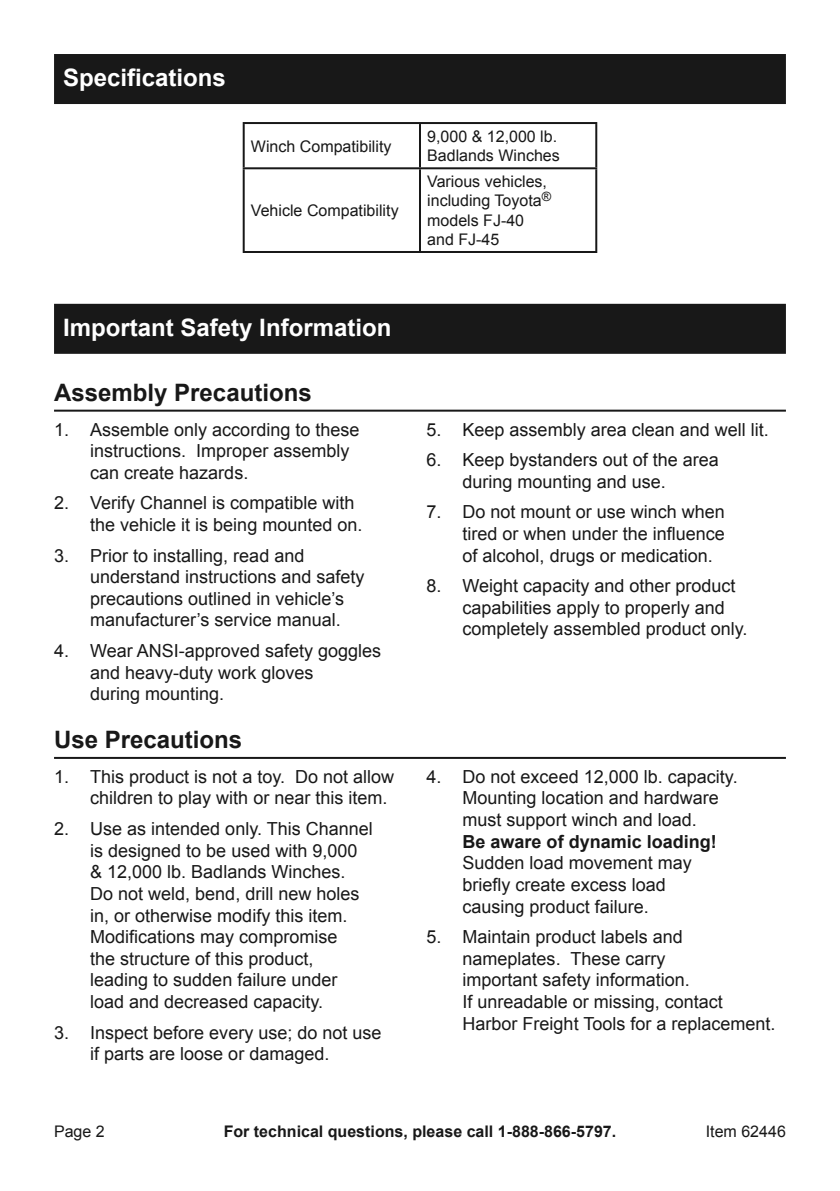
<style>
.page{position:relative;width:840px;height:1191px;background:#fff}
.page>*{position:absolute;margin:0;border:0;box-sizing:border-box;transform-origin:0 0}
.Section_Headers_0931{font:700 24px "Arial";color:#fff}
.Header_0931{font:700 24px "Arial";color:#181818}
.t1{font:18px/21.6px "Arial";color:#181818}
.Table_Text{font:16px/19.2px "Arial";color:#181818}
.t2{font:700 16px "Arial";color:#181818}
.s1{font-weight:700}
</style>
<div class="page">
<div style="left:54px;top:54px;width:731px;height:50px;background:#181818"></div>
<div style="left:54px;top:304px;width:731px;height:50px;background:#181818"></div>
<hr style="left:54px;top:409px;width:731px;height:2px;background:#181818">
<hr style="left:242px;top:122px;width:178px;height:2px;background:#181818">
<hr style="left:242px;top:124px;width:2px;height:43px;background:#181818">
<hr style="left:420px;top:122px;width:177px;height:2px;background:#181818">
<hr style="left:419px;top:124px;width:2px;height:43px;background:#181818">
<hr style="left:595px;top:124px;width:2px;height:43px;background:#181818">
<hr style="left:242px;top:167px;width:178px;height:2px;background:#181818">
<hr style="left:242px;top:169px;width:2px;height:82px;background:#181818">
<hr style="left:420px;top:167px;width:177px;height:2px;background:#181818">
<hr style="left:419px;top:169px;width:2px;height:82px;background:#181818">
<hr style="left:595px;top:169px;width:2px;height:82px;background:#181818">
<hr style="left:242px;top:251px;width:178px;height:2px;background:#181818">
<hr style="left:420px;top:251px;width:177px;height:2px;background:#181818">
<hr style="left:54px;top:757px;width:731px;height:2px;background:#181818">
<p class="Section_Headers_0931" style="left:63px;top:62px;width:164px">Specifications</p>
<p class="Table_Text" style="left:251px;top:136px;width:142px">Winch Compatibility</p>
<p class="Table_Text" style="left:427px;top:127px;width:134px">9,000 &amp; 12,000 lb.<br>Badlands Winches</p>
<p class="Table_Text" style="left:251px;top:201px;width:149px">Vehicle Compatibility</p>
<p class="Table_Text" style="left:427px;top:172px;width:125px">Various vehicles, including Toyota<sup>® </sup>models FJ-40 and FJ-45</p>
<p class="Section_Headers_0931" style="left:63px;top:311px;width:330px">Important Safety Information</p>
<p class="Header_0931" style="left:54px;top:376px;width:259px">Assembly Precautions</p>
<p class="t1" style="left:90px;top:418px;width:271px;text-indent:-36px">1. Assemble only according to these instructions. Improper assembly can create hazards.</p>
<p class="t1" style="left:90px;top:492px;width:274px;text-indent:-36px">2. Verify Channel is compatible with the vehicle it is being mounted on.</p>
<p class="t1" style="left:90px;top:544px;width:276px;text-indent:-36px">3. Prior to installing, read and understand instructions and safety precautions outlined in vehicle’s manufacturer’s service manual.</p>
<p class="t1" style="left:90px;top:640px;width:292px;text-indent:-36px">4. Wear ANSI-approved safety goggles and heavy-duty work gloves<br>during mounting.</p>
<p class="Header_0931" style="left:54px;top:723px;width:190px">Use Precautions</p>
<p class="t1" style="left:90px;top:766px;width:305px;text-indent:-36px">1. This product is not a toy. Do not allow children to play with or near this item.</p>
<p class="t1" style="left:90px;top:818px;width:284px;text-indent:-36px">2. Use as intended only. This Channel is designed to be used with 9,000 &amp; 12,000 lb. Badlands Winches.<br>Do not weld, bend, drill new holes in, or otherwise modify this item.<br>Modifications may compromise<br>the structure of this product, leading to sudden failure under load and decreased capacity.</p>
<p class="t1" style="left:90px;top:1021px;width:293px;text-indent:-36px">3. Inspect before every use; do not use if parts are loose or damaged.</p>
<p class="t1" style="left:426px;top:418px;width:344px">5. Keep assembly area clean and well lit.</p>
<p class="t1" style="left:462px;top:449px;width:258px;text-indent:-36px">6. Keep bystanders out of the area during mounting and use.</p>
<p class="t1" style="left:462px;top:501px;width:264px;text-align:justify;text-indent:-36px">7. Do not mount or use winch when tired or when under the influence of alcohol, drugs or medication.</p>
<p class="t1" style="left:462px;top:575px;width:286px;text-indent:-36px">8. Weight capacity and other product capabilities apply to properly and completely assembled product only.</p>
<p class="t1" style="left:462px;top:766px;width:276px;text-indent:-36px">4. Do not exceed 12,000 lb. capacity.<br>Mounting location and hardware must support winch and load.<br><span class="s1">Be aware of dynamic loading!<br></span>Sudden load movement may briefly create excess load<br>causing product failure.</p>
<p class="t1" style="left:462px;top:926px;width:314px;text-indent:-36px">5. Maintain product labels and nameplates. These carry<br>important safety information.<br>If unreadable or missing, contact<br>Harbor Freight Tools for a replacement.</p>
<p class="Table_Text" style="left:54px;top:1121px;width:52px">Page 2</p>
<p class="t2" style="left:223px;top:1120px;width:394px">For technical questions, please call 1-888-866-5797.</p>
<p class="Table_Text" style="left:705px;top:1121px;width:82px">Item 62446</p>
</div>
